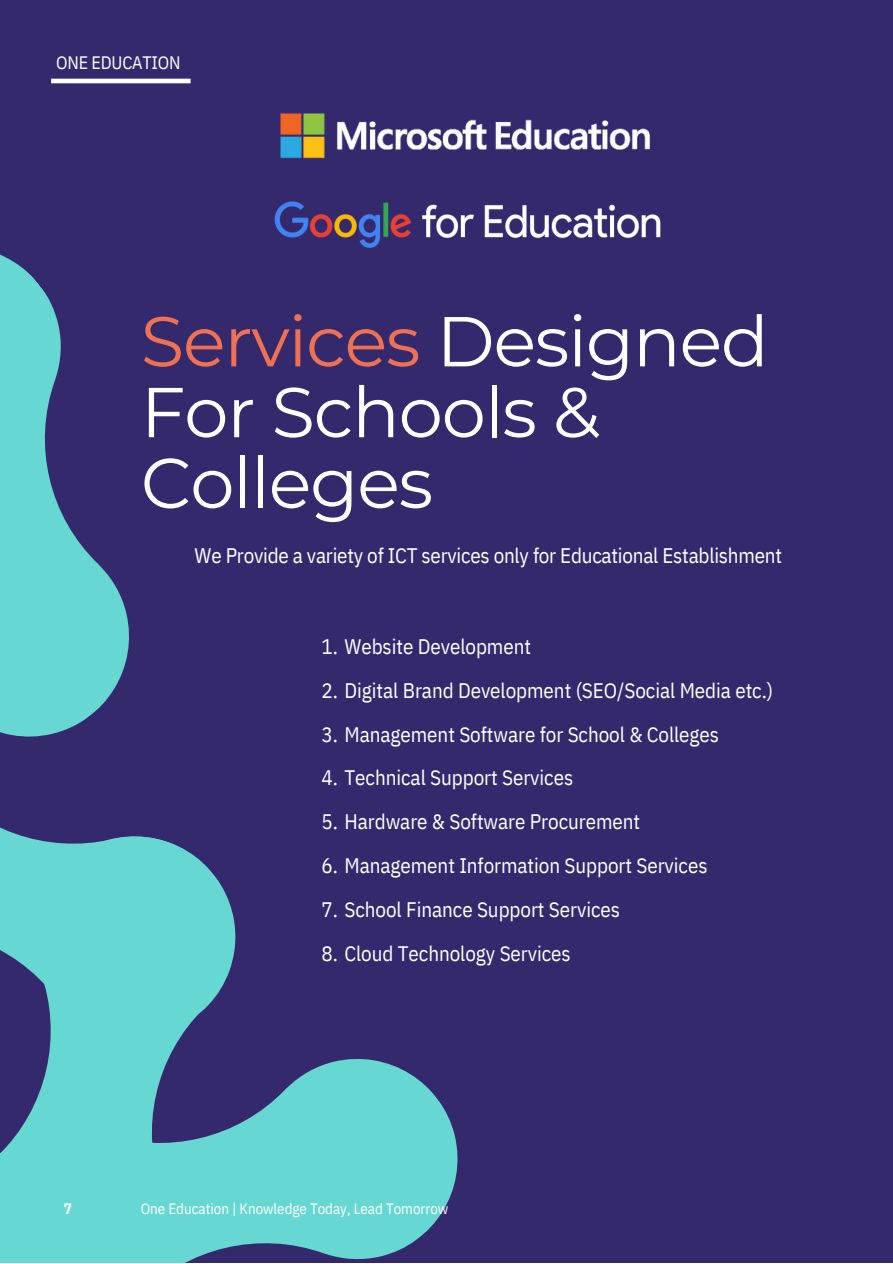
<style>
.page{position:relative;width:893px;height:1264px;background:#fff}
.page>*{position:absolute;margin:0;border:0;box-sizing:border-box;transform-origin:0 0}
.t1{font:70.5px/70.8px "Montserrat";letter-spacing:-.015em;color:#fff}
.t2{font:21px "IBM Plex Sans Cond";letter-spacing:-.005em;color:#fff}
.t3{font:18px "IBM Plex Sans Cond";letter-spacing:-.01em;color:#fff}
.t4{font:15px "IBM Plex Sans Cond";letter-spacing:-.005em;color:#fff}
.t5{font:700 15px "IBM Plex Sans Cond";color:#fff}
.s1{color:#ee7153}
</style>
<div class="page">
<div style="left:0;top:0;width:892px;height:1262px;background:#35296d"></div>
<svg style="left:0;top:1059px;width:458px;height:203px;fill:#66d7d1"></svg>
<div style="left:360px;top:1110px;width:47px;height:98px;background:#66d7d1"></div>
<svg style="left:0;top:254px;width:129px;height:469px"></svg>
<svg style="left:0;top:835px;width:360px;height:393px"></svg>
<svg style="left:0;top:297px;width:79px;height:538px"></svg>
<hr style="left:51px;top:79px;width:139px;height:4px;background:#fff">
<img style="left:280px;top:113px;width:370px;height:46px">
<img style="left:275px;top:201px;width:386px;height:47px">
<p class="t3" style="left:56px;top:51px;width:126px">ONE EDUCATION</p>
<p class="t1" style="left:141px;top:306px;width:629px"><span class="s1">Services</span> Designed<br>For Schools &amp;<br>Colleges</p>
<p class="t2" style="left:194px;top:541px;width:589px">We Provide a variety of ICT services only for Educational Establishment</p>
<p class="t2" style="left:321px;top:632px;width:211px">1. Website Development</p>
<p class="t2" style="left:321px;top:676px;width:453px">2. Digital Brand Development (SEO/Social Media etc.)</p>
<p class="t2" style="left:321px;top:720px;width:399px">3. Management Software for School &amp; Colleges</p>
<p class="t2" style="left:321px;top:764px;width:253px">4. Technical Support Services</p>
<p class="t2" style="left:321px;top:807px;width:320px">5. Hardware &amp; Software Procurement</p>
<p class="t2" style="left:321px;top:851px;width:387px">6. Management Information Support Services</p>
<p class="t2" style="left:321px;top:895px;width:300px">7. School Finance Support Services</p>
<p class="t2" style="left:321px;top:939px;width:251px">8. Cloud Technology Services</p>
<p class="t5" style="left:64px;top:1198px;width:10px">7</p>
<p class="t4" style="left:141px;top:1198px;width:309px">One Education | Knowledge Today, Lead Tomorrow</p>
</div>
